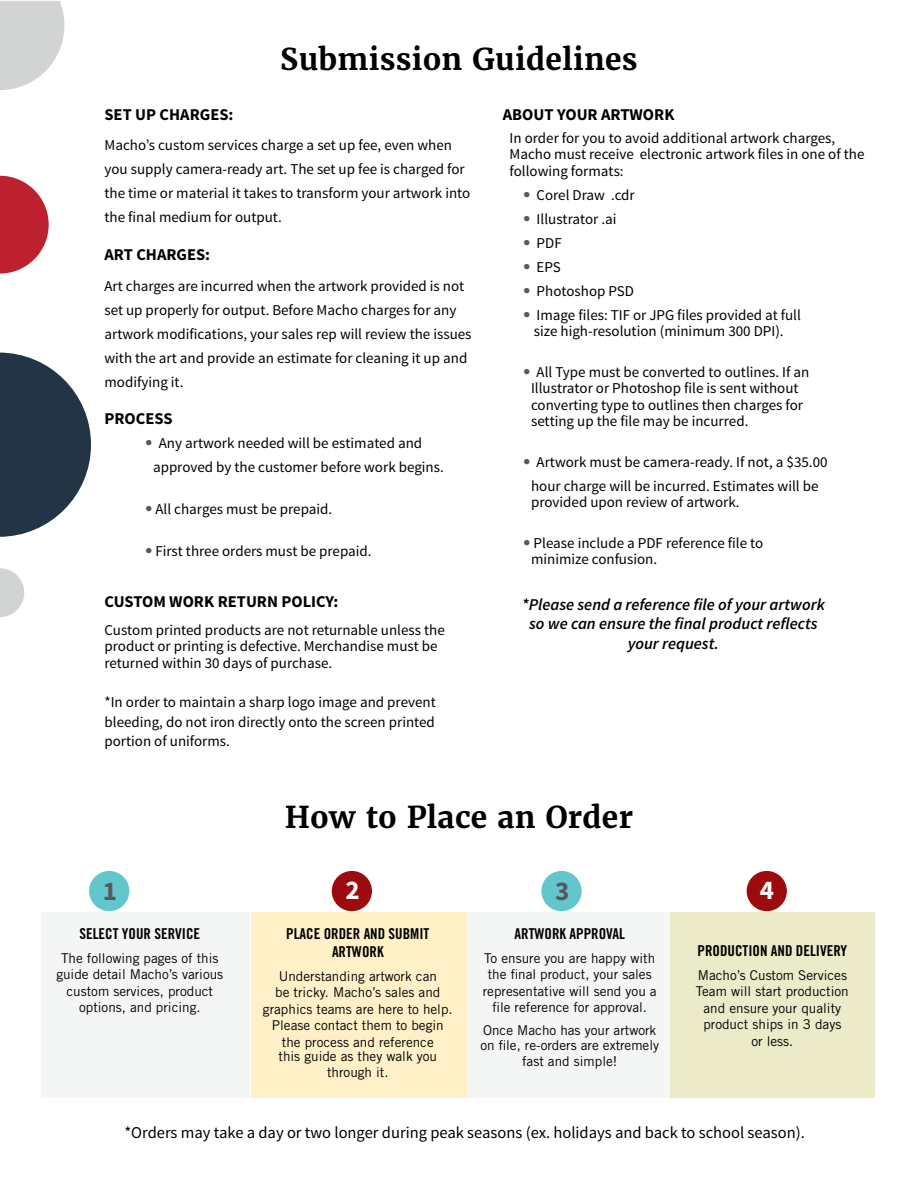
<style>
.page{position:relative;width:918px;height:1188px;background:#fff}
.page>*{position:absolute;margin:0;border:0;box-sizing:border-box;transform-origin:0 0}
.t1{font:700 30px "Merriweather";letter-spacing:.01em;color:#000}
.t2{font:700 27px "Source Sans Pro";color:#58585a}
.t3{font:700 27px "Source Sans Pro";color:#fff}
.t4{font:italic 600 16.5px/19.8px "Source Sans Pro";color:#000;text-align:center}
.t5{font:16.5px "Source Sans Pro";color:#000}
.t6{font:700 16.5px "Source Sans Pro";color:#000}
.t7{font:15px/16.5px "Source Sans Pro";color:#000}
.t8{font:15px/18px "Trade Gothic LT Std Bd Cn 20";color:#000;text-align:center}
.t9{font:13.5px/16.5px "Trade Gothic LT Std";color:#000;text-align:center}
.s1{font-family:"Trade Gothic LT Std";color:#58595b}
</style>
<div class="page">
<svg style="left:0;top:176px;width:49px;height:98px"></svg>
<svg style="left:0;top:568px;width:24px;height:49px"></svg>
<svg style="left:0;top:353px;width:91px;height:184px"></svg>
<svg style="left:0;top:1px;width:64px;height:89px"></svg>
<div style="left:41px;top:912px;width:209px;height:185px;background:#f4f5f5"></div>
<div style="left:251px;top:912px;width:215px;height:185px;background:#fff0c8"></div>
<div style="left:468px;top:912px;width:204px;height:185px;background:#f4f5f5"></div>
<div style="left:670px;top:912px;width:204px;height:185px;background:#ebeac9"></div>
<div style="left:89px;top:871px;width:40px;height:40px;background:#62c7cd;border-radius:50%"></div>
<div style="left:332px;top:871px;width:40px;height:40px;background:#9e0b0f;border-radius:50%"></div>
<div style="left:541px;top:871px;width:41px;height:40px;background:#62c7cd;border-radius:50%"></div>
<div style="left:747px;top:871px;width:40px;height:40px;background:#9e0b0f;border-radius:50%"></div>
<h1 class="t1" style="left:280px;top:40px;width:359px">Submission Guidelines</h1>
<p class="t6" style="left:503px;top:104px;width:173px">ABOUT YOUR ARTWORK</p>
<p class="t7" style="left:510px;top:130px;width:356px">In order for you to avoid additional artwork charges,<br>Macho must receive electronic artwork files in one of the following formats:</p>
<p class="t7" style="left:523px;top:187px;width:113px"><span class="s1">•</span> Corel Draw .cdr</p>
<p class="t7" style="left:523px;top:211px;width:95px"><span class="s1">•</span> Illustrator .ai</p>
<p class="t7" style="left:523px;top:235px;width:40px"><span class="s1">•</span> PDF</p>
<p class="t7" style="left:523px;top:259px;width:39px"><span class="s1">•</span> EPS</p>
<p class="t7" style="left:523px;top:283px;width:112px"><span class="s1">•</span> Photoshop PSD</p>
<p class="t7" style="left:523px;top:307px;width:279px;text-align:center"><span class="s1">•</span> Image files: TIF or JPG files provided at full size high-resolution (minimum 300 DPI).</p>
<p class="t7" style="left:531px;top:364px;width:280px;text-indent:-8px"><span class="s1">•</span> All Type must be converted to outlines. If an Illustrator or Photoshop file is sent without converting type to outlines then charges for setting up the file may be incurred.</p>
<p class="t7" style="left:523px;top:450px;width:306px;line-height:24px;text-align:center"><span class="s1">•</span> Artwork must be camera-ready. If not, a $35.00 hour charge will be incurred. Estimates will be</p>
<p class="t7" style="left:531px;top:494px;width:210px">provided upon review of artwork.</p>
<p class="t7" style="left:531px;top:535px;width:234px;text-indent:-8px"><span class="s1">•</span> Please include a PDF reference file to minimize confusion.</p>
<p class="t6" style="left:105px;top:104px;width:130px">SET UP CHARGES:</p>
<p class="t7" style="left:105px;top:134px;width:367px;line-height:24px">Macho’s custom services charge a set up fee, even when you supply camera-ready art. The set up fee is charged for the time or material it takes to transform your artwork into the final medium for output.</p>
<p class="t6" style="left:105px;top:244px;width:107px">ART CHARGES:</p>
<p class="t7" style="left:105px;top:274px;width:369px;line-height:24px">Art charges are incurred when the artwork provided is not set up properly for output. Before Macho charges for any artwork modifications, your sales rep will review the issues with the art and provide an estimate for cleaning it up and modifying it.</p>
<p class="t6" style="left:105px;top:408px;width:69px">PROCESS</p>
<p class="t7" style="left:153px;top:431px;width:292px;line-height:24px;text-indent:-8px"><span class="s1">•</span> Any artwork needed will be estimated and approved by the customer before work begins.</p>
<p class="t7" style="left:145px;top:501px;width:189px"><span class="s1">•</span> All charges must be prepaid.</p>
<p class="t7" style="left:145px;top:543px;width:228px"><span class="s1">•</span> First three orders must be prepaid.</p>
<p class="t6" style="left:105px;top:591px;width:235px">CUSTOM WORK RETURN POLICY:</p>
<p class="t7" style="left:105px;top:622px;width:342px">Custom printed products are not returnable unless the product or printing is defective. Merchandise must be returned within 30 days of purchase.</p>
<p class="t7" style="left:105px;top:693px;width:333px;line-height:19.5px;text-align:justify">*In order to maintain a sharp logo image and prevent bleeding, do not iron directly onto the screen printed portion of uniforms.</p>
<p class="t4" style="left:522px;top:594px;width:305px">*Please send a reference file of your artwork so we can ensure the final product reflects your request.</p>
<h1 class="t1" style="left:285px;top:798px;width:350px">How to Place an Order</h1>
<h2 class="t2" style="left:103px;top:874px;width:16px">1</h2>
<h2 class="t3" style="left:346px;top:873px;width:16px">2</h2>
<h2 class="t2" style="left:555px;top:874px;width:16px">3</h2>
<h2 class="t3" style="left:760px;top:873px;width:16px">4</h2>
<p class="t8" style="left:286px;top:925px;width:145px">PLACE ORDER AND SUBMIT<br>ARTWORK</p>
<p class="t9" style="left:263px;top:968px;width:191px">Understanding artwork can<br>be tricky. Macho’s sales and graphics teams are here to help.<br>Please contact them to begin the process and reference</p>
<p class="t9" style="left:279px;top:1048px;width:160px">this guide as they walk you through it.</p>
<p class="t8" style="left:79px;top:925px;width:122px">SELECT YOUR SERVICE</p>
<p class="t9" style="left:56px;top:950px;width:168px">The following pages of this guide detail Macho’s various custom services, product options, and pricing.</p>
<p class="t8" style="left:515px;top:925px;width:112px">ARTWORK APPROVAL</p>
<p class="t9" style="left:483px;top:950px;width:175px">To ensure you are happy with the final product, your sales representative will send you a file reference for approval.</p>
<p class="t9" style="left:480px;top:1023px;width:180px;line-height:14.2px;text-align:left">Once Macho has your artwork on file, re-orders are extremely</p>
<p class="t9" style="left:522px;top:1053px;width:97px">fast and simple!</p>
<p class="t8" style="left:698px;top:942px;width:151px">PRODUCTION AND DELIVERY</p>
<p class="t9" style="left:696px;top:966px;width:154px">Macho’s Custom Services<br>Team will start production and ensure your quality product ships in 3 days<br>or less.</p>
<p class="t5" style="left:124px;top:1123px;width:682px">*Orders may take a day or two longer during peak seasons (ex. holidays and back to school season).</p>
</div>
